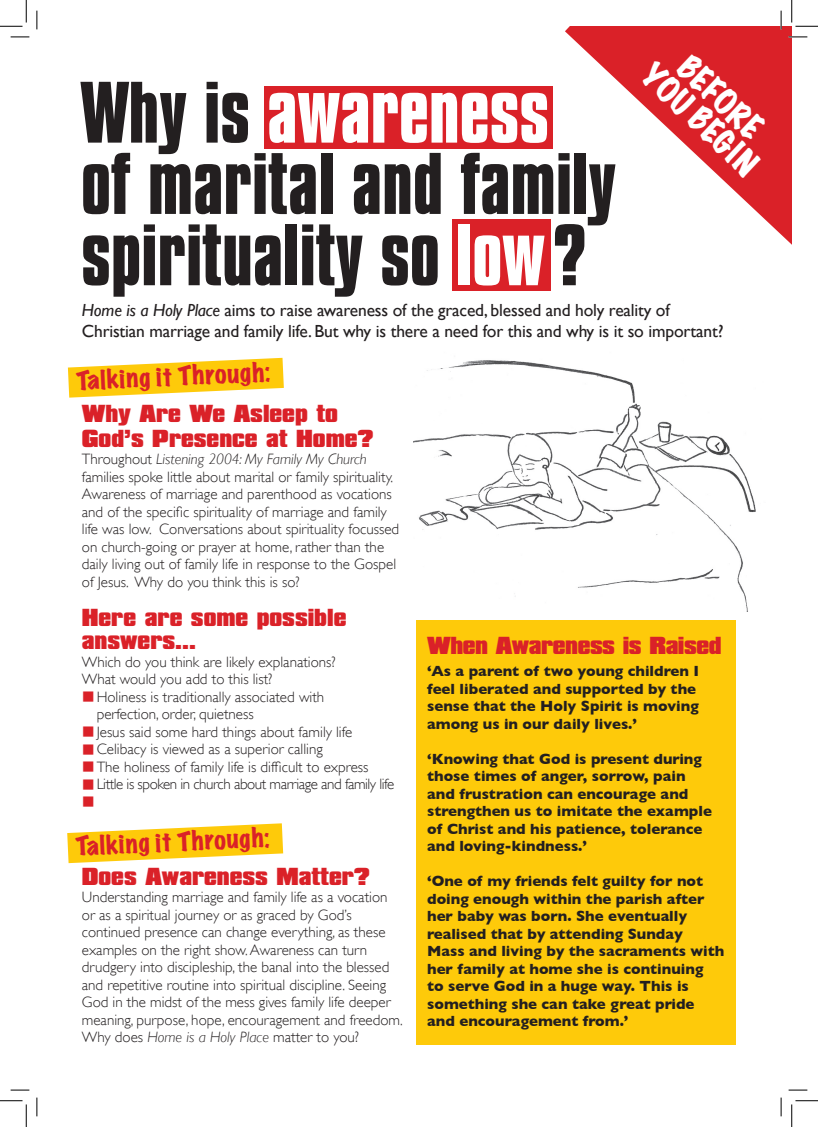
<style>
.page{position:relative;width:818px;height:1127px;background:#fff}
.page>*{position:absolute;margin:0;border:0;box-sizing:border-box;transform-origin:0 0}
.t1{font:700 74.88px/71.2px "Compacta BT";color:#231f20}
.t2{font:expanded 31.12px "Marker Felt";color:#fff}
.t3{font:expanded 23.62px "Marker Felt";color:#da2128}
.t4{font:900 21.12px/25px "Compacta BT";color:#da2128}
.t5{font:900 21.12px "Compacta BT";letter-spacing:-.02em;color:#da2128}
.t6{font:17.5px/21px "Gill Sans";letter-spacing:-.01em;color:#231f20}
.t7{font:17.5px "Wingdings";color:#da2128}
.t8{font:300 15px/17.5px "Gill Sans";color:#231f20}
.t9{font:700 15px/17.5px "Gill Sans";color:#231f20}
.t10{font:300 15px "Gill Sans";letter-spacing:-.03em;color:#231f20}
.s1{color:#fff}
.s2{font-style:italic}
.s3{color:#da2128}
</style>
<div class="page">
<div style="left:452px;top:218px;width:99px;height:72px;background:#da2128"></div>
<div style="left:264px;top:86px;width:288px;height:62px;background:#da2128"></div>
<img style="left:414px;top:360px;width:342px;height:251px">
<svg style="left:565px;top:26px;width:227px;height:219px;fill:#da2128"></svg>
<svg style="left:67px;top:823px;width:216px;height:39px"></svg>
<svg style="left:68px;top:358px;width:216px;height:39px"></svg>
<div style="left:416px;top:620px;width:320px;height:424px;background:#feca0a"></div>
<svg style="left:11px;top:36px;width:18px;height:2px"></svg>
<svg style="left:788px;top:36px;width:19px;height:2px"></svg>
<svg style="left:11px;top:1089px;width:18px;height:1px"></svg>
<svg style="left:788px;top:1089px;width:19px;height:1px"></svg>
<svg style="left:36px;top:11px;width:2px;height:18px"></svg>
<svg style="left:36px;top:1097px;width:2px;height:18px"></svg>
<svg style="left:780px;top:11px;width:2px;height:18px"></svg>
<svg style="left:780px;top:1097px;width:2px;height:18px"></svg>
<svg style="left:0;top:0;width:27px;height:27px"></svg>
<svg style="left:0;top:1100px;width:27px;height:26px"></svg>
<svg style="left:791px;top:0;width:27px;height:27px"></svg>
<svg style="left:791px;top:1100px;width:27px;height:26px"></svg>
<h2 class="t2" style="left:694px;top:50px;width:104px;rotate:43deg">BEFORE</h2>
<h2 class="t2" style="left:658px;top:58px;width:147px;rotate:43deg">YOU BEGIN</h2>
<h1 class="t1" style="left:81px;top:78px;width:536px">Why is <span class="s1">awareness </span>of marital and family spirituality so <span class="s1">low</span>?</h1>
<p class="t6" style="left:82px;top:300px;width:643px"><span class="s2">Home is a Holy Place</span> aims to raise awareness of the graced, blessed and holy reality of<br>Christian marriage and family life. But why is there a need for this and why is it so important?</p>
<h3 class="t3" style="left:76px;top:369px;width:195px;rotate:-3deg">Talking it Through:</h3>
<h3 class="t4" style="left:82px;top:401px;width:293px">Why Are We Asleep to<br>God’s Presence at Home?</h3>
<p class="t8" style="left:82px;top:450px;width:319px">Throughout <span class="s2">Listening 2004: My Family My Church </span>families spoke little about marital or family spirituality.<br>Awareness of marriage and parenthood as vocations and of the specific spirituality of marriage and family life was low. Conversations about spirituality focussed on church-going or prayer at home, rather than the daily living out of family life in response to the Gospel of Jesus. Why do you think this is so?</p>
<h3 class="t4" style="left:82px;top:605px;width:266px;line-height:23.8px">Here are some possible answers...</h3>
<p class="t8" style="left:82px;top:653px;width:255px">Which do you think are likely explanations?<br>What would you add to this list?</p>
<p class="t8" style="left:97px;top:688px;width:229px;text-indent:-15px"><span class="s3">■</span>Holiness is traditionally associated with perfection, order, quietness</p>
<p class="t8" style="left:82px;top:723px;width:272px"><span class="s3">■</span>Jesus said some hard things about family life</p>
<p class="t8" style="left:82px;top:740px;width:242px"><span class="s3">■</span>Celibacy is viewed as a superior calling</p>
<p class="t8" style="left:82px;top:758px;width:288px"><span class="s3">■</span>The holiness of family life is difficult to express</p>
<p class="t10" style="left:82px;top:775px;width:314px"><span class="s3">■</span>Little is spoken in church about marriage and family life</p>
<p class="t7" style="left:82px;top:792px;width:15px">■</p>
<h3 class="t3" style="left:75px;top:834px;width:195px;rotate:-3deg">Talking it Through:</h3>
<h3 class="t4" style="left:82px;top:863px;width:290px">Does Awareness Matter?</h3>
<p class="t8" style="left:82px;top:888px;width:322px">Understanding marriage and family life as a vocation or as a spiritual journey or as graced by God’s continued presence can change everything, as these examples on the right show. Awareness can turn drudgery into discipleship, the banal into the blessed and repetitive routine into spiritual discipline. Seeing God in the midst of the mess gives family life deeper meaning, purpose, hope, encouragement and freedom.<br>Why does <span class="s2">Home is a Holy Place</span> matter to you?</p>
<h3 class="t5" style="left:427px;top:632px;width:296px">When Awareness is Raised</h3>
<p class="t9" style="left:427px;top:662px;width:273px">‘As a parent of two young children I feel liberated and supported by the sense that the Holy Spirit is moving among us in our daily lives.’</p>
<p class="t9" style="left:427px;top:749px;width:286px">‘Knowing that God is present during those times of anger, sorrow, pain and frustration can encourage and strengthen us to imitate the example of Christ and his patience, tolerance and loving-kindness.’</p>
<p class="t9" style="left:427px;top:872px;width:299px">‘One of my friends felt guilty for not doing enough within the parish after her baby was born. She eventually realised that by attending Sunday<br>Mass and living by the sacraments with her family at home she is continuing<br>to serve God in a huge way. This is something she can take great pride and encouragement from.’</p>
</div>
